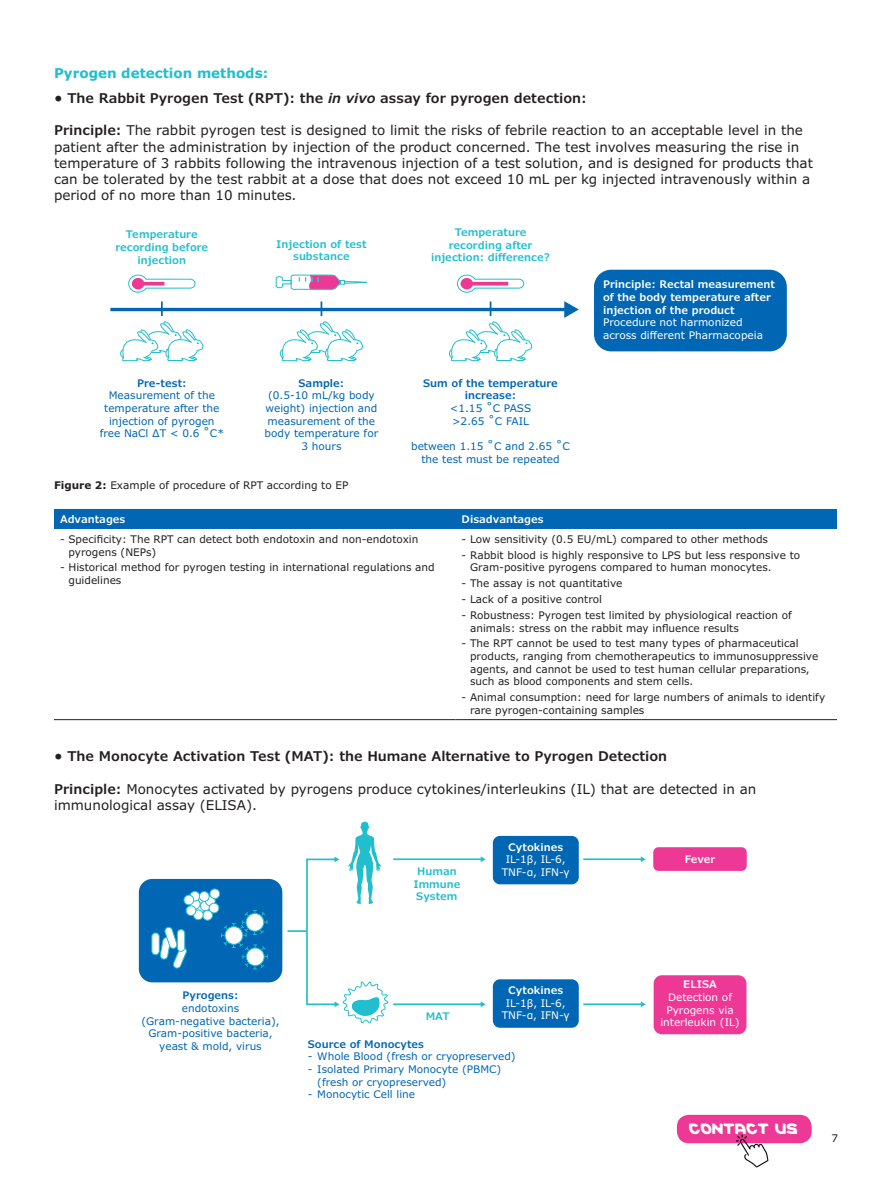
<style>
.page{position:relative;width:891px;height:1188px;background:#fff}
.page>*{position:absolute;margin:0;border:0;box-sizing:border-box;transform-origin:0 0}
.t1{font:15.15px "Merck";color:#fff}
.Body_Copy_9_11{font:13.5px/16.2px "Verdana Pro";color:#231f20}
.t2{font:600 13.5px "Verdana Pro";color:#231f20}
.Body_Subhead_9_11{font:700 13.5px "Verdana Pro";color:#21bece}
.Table_Body_7_9{font:10.5px/12.6px "Verdana Pro";color:#231f20}
.t3{font:10.5px/12.6px "Verdana Pro";color:#0166b3;text-align:center}
.Table_Head_7_9{font:600 10.5px/12.6px "Verdana Pro";color:#fff}
.t4{font:600 10.5px/12.6px "Verdana Pro";color:#21bece;text-align:center}
.t5{font:10.5px/12.6px "Verdana Pro";color:#fff;text-align:center}
.t6{font:600 10.5px/12.6px "Verdana Pro";color:#0166b3;text-align:center}
.Caption_7_9{font:10.5px "Verdana Pro";color:#231f20}
.s1{font-style:italic}
.s2{font-weight:600}
.s3{font-weight:400}
.s4{font-weight:700}
</style>
<div class="page">
<div style="left:594px;top:270px;width:193px;height:81px;background:#0166b3;border-radius:17px"></div>
<hr style="left:110px;top:308px;width:457px;height:3px;background:#0166b3">
<svg style="left:564px;top:301px;width:15px;height:17px"></svg>
<svg style="left:128px;top:274px;width:68px;height:19px"></svg>
<svg style="left:275px;top:274px;width:92px;height:16px"></svg>
<svg style="left:120px;top:301px;width:84px;height:61px"></svg>
<svg style="left:457px;top:274px;width:68px;height:19px"></svg>
<svg style="left:279px;top:301px;width:84px;height:61px"></svg>
<svg style="left:448px;top:301px;width:85px;height:61px"></svg>
<div style="left:54px;top:509px;width:783px;height:20px;background:#0166b3"></div>
<hr style="left:54px;top:719px;width:402px;height:1px;background:#231f20">
<hr style="left:456px;top:719px;width:381px;height:1px;background:#231f20">
<div style="left:139px;top:879px;width:143px;height:103px;background:#0166b3;border-radius:13px"></div>
<div style="left:195px;top:903px;width:11px;height:10px;border:1px solid #21bece;border-radius:50%"></div>
<svg style="left:200px;top:901px;width:10px;height:10px"></svg>
<div style="left:200px;top:901px;width:11px;height:10px;border:1px solid #21bece;border-radius:50%"></div>
<div style="left:203px;top:910px;width:9px;height:10px;background:#fff;border-radius:50%"></div>
<div style="left:202px;top:910px;width:11px;height:11px;border:1px solid #21bece;border-radius:50%"></div>
<svg style="left:190px;top:899px;width:10px;height:10px"></svg>
<div style="left:190px;top:899px;width:11px;height:10px;border:1px solid #21bece;border-radius:50%"></div>
<svg style="left:205px;top:896px;width:10px;height:10px"></svg>
<div style="left:205px;top:896px;width:11px;height:10px;border:1px solid #21bece;border-radius:50%"></div>
<div style="left:209px;top:903px;width:10px;height:10px;background:#fff;border-radius:50%"></div>
<div style="left:209px;top:903px;width:10px;height:10px;border:1px solid #21bece;border-radius:50%"></div>
<div style="left:193px;top:910px;width:10px;height:10px;background:#fff;border-radius:50%"></div>
<div style="left:193px;top:910px;width:11px;height:10px;border:1px solid #21bece;border-radius:50%"></div>
<svg style="left:190px;top:891px;width:10px;height:10px"></svg>
<div style="left:190px;top:891px;width:10px;height:11px;border:1px solid #21bece;border-radius:50%"></div>
<div style="left:184px;top:895px;width:10px;height:10px;background:#fff;border-radius:50%"></div>
<div style="left:184px;top:895px;width:10px;height:10px;border:1px solid #21bece;border-radius:50%"></div>
<div style="left:186px;top:906px;width:10px;height:10px;background:#fff;border-radius:50%"></div>
<div style="left:186px;top:905px;width:10px;height:11px;border:1px solid #21bece;border-radius:50%"></div>
<div style="left:199px;top:892px;width:10px;height:9px;background:#fff;border-radius:50%"></div>
<div style="left:199px;top:891px;width:11px;height:11px;border:1px solid #21bece;border-radius:50%"></div>
<div style="left:210px;top:889px;width:10px;height:10px;background:#fff;border-radius:50%"></div>
<div style="left:209px;top:889px;width:11px;height:10px;border:1px solid #21bece;border-radius:50%"></div>
<div style="left:152px;top:933px;width:7px;height:22px;background:#fff;border-radius:4px"></div>
<div style="left:151px;top:933px;width:9px;height:22px;border:1px solid #21bece;border-radius:4px"></div>
<svg style="left:160px;top:926px;width:27px;height:43px"></svg>
<div style="left:177px;top:930px;width:8px;height:21px;background:#fff;border-radius:4px"></div>
<div style="left:177px;top:929px;width:8px;height:23px;border:1px solid #21bece;border-radius:4px"></div>
<svg style="left:221px;top:910px;width:47px;height:59px"></svg>
<hr style="left:393px;top:858px;width:89px;height:2px;background:#21bece">
<svg style="left:481px;top:856px;width:5px;height:6px"></svg>
<div style="left:493px;top:836px;width:86px;height:48px;background:#0166b3;border-radius:7px"></div>
<hr style="left:583px;top:858px;width:59px;height:2px;background:#21bece">
<svg style="left:641px;top:856px;width:5px;height:6px"></svg>
<div style="left:653px;top:847px;width:94px;height:24px;background:#ed3896;border-radius:5px"></div>
<svg style="left:288px;top:822px;width:101px;height:202px"></svg>
<hr style="left:393px;top:1003px;width:89px;height:2px;background:#21bece">
<svg style="left:481px;top:1001px;width:5px;height:6px"></svg>
<div style="left:493px;top:979px;width:86px;height:49px;background:#0166b3;border-radius:7px"></div>
<hr style="left:583px;top:1003px;width:59px;height:2px;background:#21bece">
<svg style="left:641px;top:1001px;width:5px;height:6px"></svg>
<div style="left:654px;top:975px;width:92px;height:59px;background:#ed3896;border-radius:8px"></div>
<div style="left:677px;top:1115px;width:135px;height:28px;background:#ed3896;border-radius:12px"></div>
<img style="left:735px;top:1134px;width:35px;height:34px">
<p class="Body_Subhead_9_11" style="left:54px;top:64px;width:216px">Pyrogen detection methods:</p>
<p class="t2" style="left:54px;top:89px;width:534px">• The Rabbit Pyrogen Test (RPT): the <span class="s1">in vivo</span> assay for pyrogen detection:</p>
<p class="Body_Copy_9_11" style="left:54px;top:123px;width:761px"><span class="s2">Principle:</span> The rabbit pyrogen test is designed to limit the risks of febrile reaction to an acceptable level in the patient after the administration by injection of the product concerned. The test involves measuring the rise in temperature of 3 rabbits following the intravenous injection of a test solution, and is designed for products that can be tolerated by the test rabbit at a dose that does not exceed 10 mL per kg injected intravenously within a period of no more than 10 minutes.</p>
<p class="t4" style="left:115px;top:228px;width:94px">Temperature recording before injection</p>
<p class="t4" style="left:276px;top:238px;width:92px">Injection of test substance</p>
<p class="t4" style="left:431px;top:226px;width:121px">Temperature recording after injection: difference?</p>
<p class="t3" style="left:100px;top:377px;width:126px"><span class="s2">Pre-test:<br></span>Measurement of the temperature after the injection of pyrogen free NaCl ∆T &lt; 0.6 ˚C*</p>
<p class="t3" style="left:265px;top:377px;width:115px"><span class="s2">Sample:<br></span>(0.5-10 mL/kg body weight) injection and measurement of the body temperature for<br>3 hours</p>
<p class="t6" style="left:423px;top:377px;width:136px">Sum of the temperature increase:<br><span class="s3">&lt;1.15 ˚C PASS<br>&gt;2.65 ˚C FAIL</span></p>
<p class="t3" style="left:411px;top:440px;width:160px">between 1.15 ˚C and 2.65 ˚C the test must be repeated</p>
<p class="Table_Head_7_9" style="left:603px;top:278px;width:174px">Principle: Rectal measurement of the body temperature after injection of the product<br><span class="s3">Procedure not harmonized across different Pharmacopeia</span></p>
<p class="Caption_7_9" style="left:54px;top:478px;width:296px"><span class="s4">Figure 2:</span> Example of procedure of RPT according to EP</p>
<p class="Table_Head_7_9" style="left:60px;top:513px;width:67px">Advantages</p>
<p class="Table_Head_7_9" style="left:462px;top:513px;width:84px">Disadvantages</p>
<p class="Table_Body_7_9" style="left:68px;top:533px;width:352px;text-indent:-8px">- Specificity: The RPT can detect both endotoxin and non-endotoxin pyrogens (NEPs)</p>
<p class="Table_Body_7_9" style="left:68px;top:561px;width:368px;text-indent:-8px">- Historical method for pyrogen testing in international regulations and guidelines</p>
<p class="Table_Body_7_9" style="left:462px;top:533px;width:308px">- Low sensitivity (0.5 EU/mL) compared to other methods</p>
<p class="Table_Body_7_9" style="left:470px;top:549px;width:332px;text-indent:-8px">- Rabbit blood is highly responsive to LPS but less responsive to<br>Gram-positive pyrogens compared to human monocytes.</p>
<p class="Table_Body_7_9" style="left:462px;top:577px;width:162px">- The assay is not quantitative</p>
<p class="Table_Body_7_9" style="left:462px;top:593px;width:142px">- Lack of a positive control</p>
<p class="Table_Body_7_9" style="left:470px;top:609px;width:323px;text-indent:-8px">- Robustness: Pyrogen test limited by physiological reaction of animals: stress on the rabbit may influence results</p>
<p class="Table_Body_7_9" style="left:470px;top:637px;width:350px;text-indent:-8px">- The RPT cannot be used to test many types of pharmaceutical products, ranging from chemotherapeutics to immunosuppressive agents, and cannot be used to test human cellular preparations, such as blood components and stem cells.</p>
<p class="Table_Body_7_9" style="left:470px;top:691px;width:357px;text-indent:-8px">- Animal consumption: need for large numbers of animals to identify rare pyrogen-containing samples</p>
<p class="t2" style="left:54px;top:748px;width:615px">• The Monocyte Activation Test (MAT): the Humane Alternative to Pyrogen Detection</p>
<p class="Body_Copy_9_11" style="left:54px;top:781px;width:704px"><span class="s2">Principle:</span> Monocytes activated by pyrogens produce cytokines/interleukins (IL) that are detected in an immunological assay (ELISA).</p>
<p class="t4" style="left:413px;top:865px;width:49px">Human<br>Immune<br>System</p>
<p class="t5" style="left:502px;top:841px;width:70px"><span class="s2">Cytokines<br></span>IL-1β, IL-6,<br>TNF-α, IFN-γ</p>
<p class="t3" style="left:141px;top:989px;width:140px"><span class="s2">Pyrogens:<br></span>endotoxins (Gram-negative bacteria),<br>Gram-positive bacteria, yeast &amp; mold, virus</p>
<p class="t4" style="left:426px;top:1010px;width:25px">MAT</p>
<p class="t5" style="left:502px;top:984px;width:70px"><span class="s2">Cytokines<br></span>IL-1β, IL-6,<br>TNF-α, IFN-γ</p>
<p class="t6" style="left:308px;top:1038px;width:118px">Source of Monocytes</p>
<p class="t3" style="left:308px;top:1051px;width:209px">- Whole Blood (fresh or cryopreserved)</p>
<p class="t3" style="left:317px;top:1063px;width:185px;text-align:left;text-indent:-10px">- Isolated Primary Monocyte (PBMC) (fresh or cryopreserved)</p>
<p class="t3" style="left:308px;top:1088px;width:109px">- Monocytic Cell line</p>
<p class="Table_Head_7_9" style="left:685px;top:853px;width:32px">Fever</p>
<p class="t5" style="left:660px;top:978px;width:81px"><span class="s2">ELISA<br></span>Detection of<br>Pyrogens via interleukin (IL)</p>
<p class="t1" style="left:689px;top:1117px;width:110px">CONTACT US</p>
<p class="Table_Body_7_9" style="left:832px;top:1132px;width:8px">7</p>
</div>
